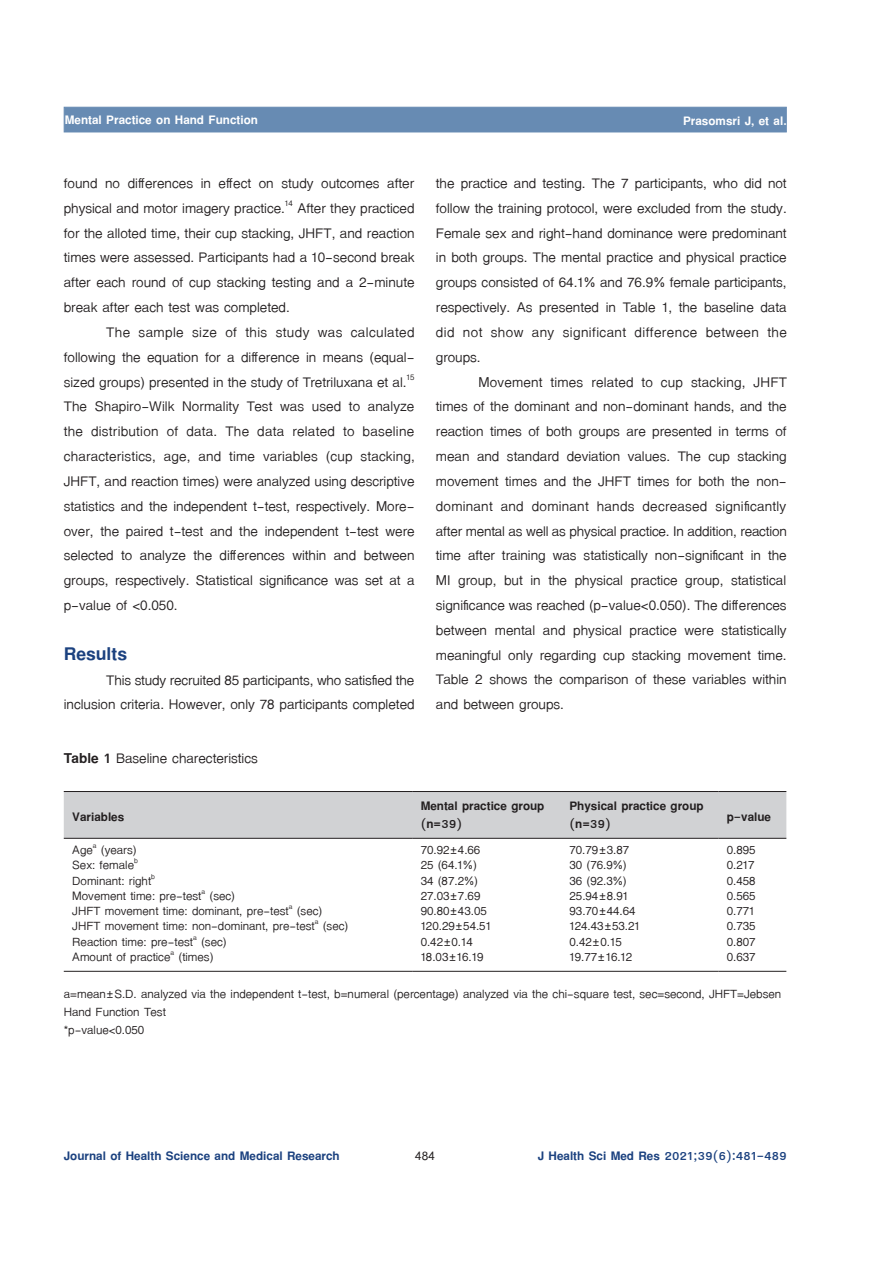
<style>
.page{position:relative;width:893px;height:1263px;background:#fff}
.page>*{position:absolute;margin:0;border:0;box-sizing:border-box;transform-origin:0 0}
.t1{font:700 27px "TF Lanna";color:#1b417f}
.t2{font:21px/24.8px "TF Lanna";color:#231f20;text-align:justify}
.t3{font:18px/37px "TF Lanna";color:#231f20}
.t4{font:700 18px "TF Lanna";color:#1b417f}
.t5{font:700 18px/18px "TF Lanna";color:#231f20}
.t6{font:700 18px "TF Lanna";color:#fff}
.t7{font:700 18px "Cordia UPC";color:#231f20}
.s1{font-weight:700}
</style>
<div class="page">
<div style="left:64px;top:107px;width:723px;height:25px;background:#678bb3"></div>
<div style="left:64px;top:792px;width:722px;height:46px;background:#d1d2d4"></div>
<hr style="left:64px;top:791px;width:348px;height:1px;background:#231f20">
<hr style="left:412px;top:791px;width:149px;height:1px;background:#231f20">
<hr style="left:561px;top:791px;width:157px;height:1px;background:#231f20">
<hr style="left:718px;top:791px;width:68px;height:1px;background:#231f20">
<hr style="left:64px;top:838px;width:348px;height:1px;background:#231f20">
<hr style="left:412px;top:838px;width:149px;height:1px;background:#231f20">
<hr style="left:561px;top:838px;width:157px;height:1px;background:#231f20">
<hr style="left:718px;top:838px;width:68px;height:1px;background:#231f20">
<hr style="left:64px;top:971px;width:348px;height:1px;background:#231f20">
<hr style="left:412px;top:971px;width:149px;height:1px;background:#231f20">
<hr style="left:561px;top:971px;width:157px;height:1px;background:#231f20">
<hr style="left:718px;top:971px;width:68px;height:1px;background:#231f20">
<p class="t6" style="left:65px;top:109px;width:195px">Mental Practice on Hand Function</p>
<p class="t6" style="left:683px;top:109px;width:105px">Prasomsri J, et al.</p>
<p class="t2" style="left:64px;top:171px;width:352px">found no differences in effect on study outcomes after physical and motor imagery practice.<sup>14</sup> After they practiced for the alloted time, their cup stacking, JHFT, and reaction times were assessed. Participants had a 10-second break after each round of cup stacking testing and a 2-minute break after each test was completed.</p>
<p class="t2" style="left:64px;top:320px;width:353px;text-indent:43px">The sample size of this study was calculated following the equation for a difference in means (equal&shy;sized groups) presented in the study of Tretriluxana et al.<sup>15<br></sup>The Shapiro-Wilk Normality Test was used to analyze the distribution of data. The data related to baseline characteristics, age, and time variables (cup stacking, JHFT, and reaction times) were analyzed using descriptive statistics and the independent t-test, respectively. More&shy;over, the paired t-test and the independent t-test were selected to analyze the differences within and between groups, respectively. Statistical significance was set at a p-value of &lt;0.050.</p>
<p class="t1" style="left:64px;top:636px;width:65px">Results</p>
<p class="t2" style="left:64px;top:667px;width:352px;text-align:right">This study recruited 85 participants, who satisfied the inclusion criteria. However, only 78 participants completed</p>
<p class="t2" style="left:64px;top:746px;width:196px"><span class="s1">Table 1</span> Baseline charecteristics</p>
<p class="t2" style="left:436px;top:171px;width:353px">the practice and testing. The 7 participants, who did not follow the training protocol, were excluded from the study.<br>Female sex and right-hand dominance were predominant in both groups. The mental practice and physical practice groups consisted of 64.1% and 76.9% female participants, respectively. As presented in Table 1, the baseline data did not show any significant difference between the groups.</p>
<p class="t2" style="left:436px;top:369px;width:353px;text-indent:43px">Movement times related to cup stacking, JHFT times of the dominant and non-dominant hands, and the reaction times of both groups are presented in terms of mean and standard deviation values. The cup stacking movement times and the JHFT times for both the non&shy;dominant and dominant hands decreased significantly after mental as well as physical practice. In addition, reaction time after training was statistically non-significant in the MI group, but in the physical practice group, statistical significance was reached (p-value&lt;0.050). The differences between mental and physical practice were statistically meaningful only regarding cup stacking movement time.<br>Table 2 shows the comparison of these variables within and between groups.</p>
<p class="t5" style="left:72px;top:807px;width:54px">Variables</p>
<p class="t5" style="left:421px;top:797px;width:125px">Mental practice group (n=39)</p>
<p class="t5" style="left:569px;top:797px;width:136px">Physical practice group (n=39)</p>
<p class="t5" style="left:727px;top:807px;width:46px">p-value</p>
<p class="t3" style="left:72px;top:831px;width:66px">Age<sup>a</sup> (years)</p>
<p class="t3" style="left:421px;top:831px;width:61px">70.92±4.66</p>
<p class="t3" style="left:569px;top:831px;width:61px">70.79±3.87</p>
<p class="t3" style="left:727px;top:831px;width:30px">0.895</p>
<p class="t3" style="left:72px;top:847px;width:67px">Sex: female<sup>b</sup></p>
<p class="t3" style="left:421px;top:847px;width:58px">25 (64.1%)</p>
<p class="t3" style="left:569px;top:847px;width:59px">30 (76.9%)</p>
<p class="t3" style="left:727px;top:847px;width:29px">0.217</p>
<p class="t3" style="left:72px;top:862px;width:84px">Dominant: right<sup>b</sup></p>
<p class="t3" style="left:421px;top:862px;width:59px">34 (87.2%)</p>
<p class="t3" style="left:569px;top:862px;width:59px">36 (92.3%)</p>
<p class="t3" style="left:727px;top:862px;width:30px">0.458</p>
<p class="t3" style="left:72px;top:877px;width:164px">Movement time: pre-test<sup>a</sup> (sec)</p>
<p class="t3" style="left:421px;top:877px;width:61px">27.03±7.69</p>
<p class="t3" style="left:569px;top:877px;width:60px">25.94±8.91</p>
<p class="t3" style="left:727px;top:877px;width:30px">0.565</p>
<p class="t3" style="left:72px;top:893px;width:252px">JHFT movement time: dominant, pre-test<sup>a</sup> (sec)</p>
<p class="t3" style="left:421px;top:893px;width:68px">90.80±43.05</p>
<p class="t3" style="left:569px;top:893px;width:68px">93.70±44.64</p>
<p class="t3" style="left:727px;top:893px;width:29px">0.771</p>
<p class="t3" style="left:72px;top:908px;width:278px">JHFT movement time: non-dominant, pre-test<sup>a</sup> (sec)</p>
<p class="t3" style="left:421px;top:908px;width:72px">120.29±54.51</p>
<p class="t3" style="left:569px;top:908px;width:72px">124.43±53.21</p>
<p class="t3" style="left:727px;top:908px;width:30px">0.735</p>
<p class="t3" style="left:72px;top:923px;width:156px">Reaction time: pre-test<sup>a</sup> (sec)</p>
<p class="t3" style="left:421px;top:923px;width:54px">0.42±0.14</p>
<p class="t3" style="left:569px;top:923px;width:54px">0.42±0.15</p>
<p class="t3" style="left:727px;top:923px;width:30px">0.807</p>
<p class="t3" style="left:72px;top:938px;width:143px">Amount of practice<sup>a</sup> (times)</p>
<p class="t3" style="left:421px;top:938px;width:64px">18.03±16.19</p>
<p class="t3" style="left:569px;top:938px;width:64px">19.77±16.12</p>
<p class="t3" style="left:64px;top:938px;width:719px;text-indent:663px">0.637 a=mean±S.D. analyzed via the independent t-test, b=numeral (percentage) analyzed via the chi-square test, sec=second, JHFT=Jebsen</p>
<p class="t3" style="left:64px;top:1003px;width:104px;line-height:18px">Hand Function Test *p-value&lt;0.050</p>
<p class="t4" style="left:64px;top:1145px;width:277px">Journal of Health Science and Medical Research</p>
<p class="t7" style="left:415px;top:1145px;width:21px">484</p>
<p class="t4" style="left:538px;top:1145px;width:250px">J Health Sci Med Res 2021;39(6):481-489</p>
</div>
